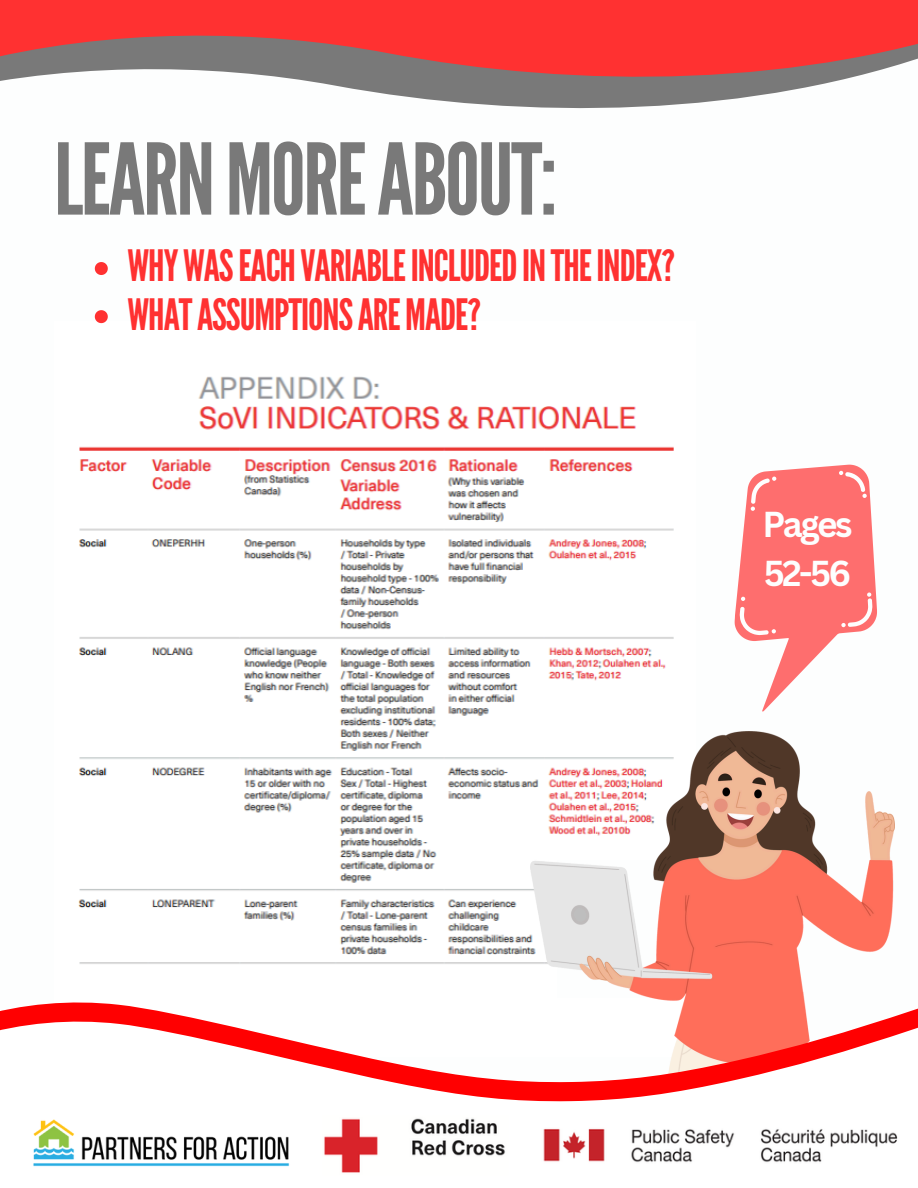
<style>
.page{position:relative;width:918px;height:1188px;background:#fff}
.page>*{position:absolute;margin:0;border:0;box-sizing:border-box;transform-origin:0 0}
.t1{font:98.4px "League Gothic";letter-spacing:-.025em;color:#797979}
.t2{font:43.2px "League Gothic";letter-spacing:-.025em;color:#ff3131}
.t3{font:700 35.1px/48.3px "Canva Sans";letter-spacing:-.075em;color:#fdfefe}
</style>
<div class="page">
<img style="left:78px;top:446px;width:596px;height:518px">
<img style="left:530px;top:732px;width:365px;height:265px">
<svg style="left:0;top:997px;width:918px;height:20px"></svg>
<svg style="left:0;top:1017px;width:918px;height:85px"></svg>
<img style="left:33px;top:1119px;width:257px;height:48px">
<img style="left:324px;top:1118px;width:181px;height:55px">
<img style="left:543px;top:1128px;width:355px;height:34px">
<svg style="left:199px;top:407px;width:437px;height:23px"></svg>
<svg style="left:0;top:0;width:918px;height:407px"></svg>
<svg style="left:734px;top:464px;width:143px;height:248px"></svg>
<svg style="left:95px;top:262px;width:13px;height:13px"></svg>
<svg style="left:95px;top:310px;width:13px;height:13px"></svg>
<p class="t1" style="left:54px;top:123px;width:505px">LEARNMOREABOUT:</p>
<p class="t2" style="left:128px;top:241px;width:549px">WHYWASEACHVARIABLEINCLUDEDINTHEINDEX?</p>
<p class="t2" style="left:128px;top:289px;width:355px">WHATASSUMPTIONSAREMADE?</p>
<p class="t3" style="left:763px;top:500px;width:91px">Pages<br>52-56</p>
</div>
